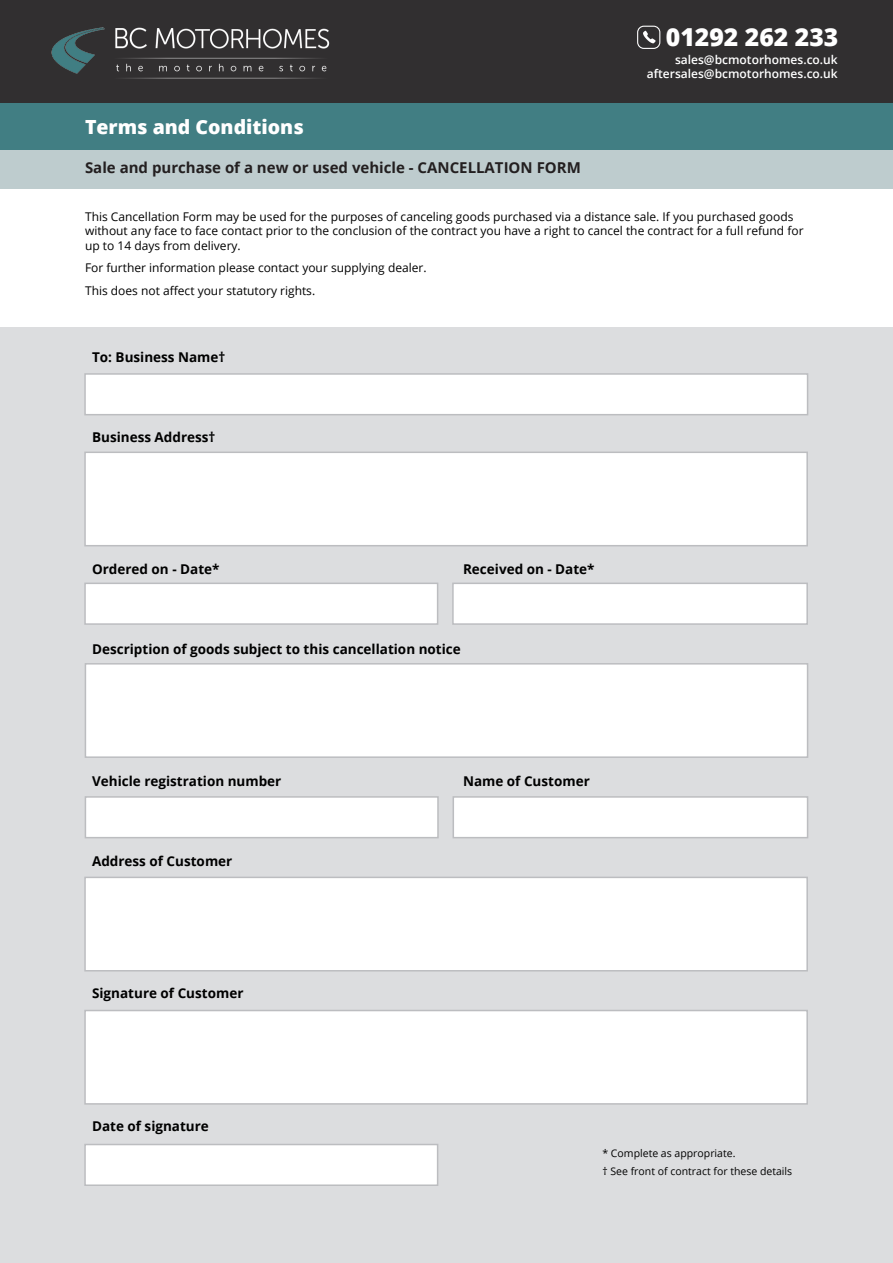
<style>
.page{position:relative;width:893px;height:1263px;background:#fff}
.page>*{position:absolute;margin:0;border:0;box-sizing:border-box;transform-origin:0 0}
.t1{font:800 24.75px "Open Sans";color:#fff}
.t2{font:800 19.5px "Open Sans";color:#fff}
.t3{font:700 15px "Open Sans";color:#231f20}
.t4{font:700 13.5px "Open Sans";color:#000}
.t5{font:12px/14.4px "Open Sans";color:#000}
.t6{font:600 12px/14.4px "Open Sans";color:#fff;text-align:right}
.t7{font:10.5px "Open Sans";color:#000}
</style>
<div class="page">
<div style="left:0;top:0;width:893px;height:103px;background:#312f30"></div>
<img style="left:51px;top:27px;width:279px;height:51px">
<img style="left:643px;top:30px;width:13px;height:14px">
<div style="left:637px;top:26px;width:23px;height:23px;border:1px solid #fff;border-radius:6px"></div>
<div style="left:0;top:103px;width:893px;height:48px;background:#417e83"></div>
<div style="left:0;top:151px;width:893px;height:38px;background:#beccce"></div>
<div style="left:0;top:328px;width:893px;height:935px;background:#dcdddf"></div>
<div style="left:84px;top:583px;width:354px;height:42px;background:#fff;border:2px solid #bcbdc0"></div>
<div style="left:452px;top:583px;width:356px;height:42px;background:#fff;border:2px solid #bcbdc0"></div>
<div style="left:84px;top:452px;width:724px;height:94px;background:#fff;border:2px solid #bcbdc0"></div>
<div style="left:85px;top:796px;width:354px;height:42px;background:#fff;border:2px solid #bcbdc0"></div>
<div style="left:453px;top:796px;width:355px;height:42px;background:#fff;border:2px solid #bcbdc0"></div>
<div style="left:84px;top:1144px;width:354px;height:42px;background:#fff;border:2px solid #bcbdc0"></div>
<div style="left:85px;top:663px;width:723px;height:95px;background:#fff;border:2px solid #bcbdc0"></div>
<div style="left:84px;top:877px;width:724px;height:94px;background:#fff;border:2px solid #bcbdc0"></div>
<div style="left:84px;top:1010px;width:724px;height:95px;background:#fff;border:2px solid #bcbdc0"></div>
<div style="left:84px;top:373px;width:724px;height:42px;background:#fff;border:2px solid #bcbdc0"></div>
<h1 class="t1" style="left:666px;top:18px;width:174px">01292 262 233</h1>
<p class="t6" style="left:647px;top:52px;width:192px">sales@bcmotorhomes.co.uk aftersales@bcmotorhomes.co.uk</p>
<p class="t2" style="left:85px;top:112px;width:220px">Terms and Conditions</p>
<p class="t3" style="left:85px;top:157px;width:497px">Sale and purchase of a new or used vehicle - CANCELLATION FORM</p>
<p class="t5" style="left:85px;top:209px;width:720px">This Cancellation Form may be used for the purposes of canceling goods purchased via a distance sale. If you purchased goods without any face to face contact prior to the conclusion of the contract you have a right to cancel the contract for a full refund for up to 14 days from delivery.</p>
<p class="t5" style="left:85px;top:261px;width:343px">For further information please contact your supplying dealer.</p>
<p class="t5" style="left:85px;top:283px;width:232px">This does not affect your statutory rights.</p>
<p class="t4" style="left:92px;top:348px;width:135px">To: Business Name†</p>
<p class="t4" style="left:92px;top:427px;width:125px">Business Address†</p>
<p class="t4" style="left:92px;top:560px;width:129px">Ordered on - Date*</p>
<p class="t4" style="left:463px;top:560px;width:133px">Received on - Date*</p>
<p class="t4" style="left:92px;top:639px;width:370px">Description of goods subject to this cancellation notice</p>
<p class="t4" style="left:92px;top:772px;width:191px">Vehicle registration number</p>
<p class="t4" style="left:463px;top:772px;width:128px">Name of Customer</p>
<p class="t4" style="left:92px;top:851px;width:142px">Address of Customer</p>
<p class="t4" style="left:92px;top:984px;width:153px">Signature of Customer</p>
<p class="t4" style="left:92px;top:1116px;width:118px">Date of signature</p>
<p class="t7" style="left:602px;top:1146px;width:135px">* Complete as appropriate.</p>
<p class="t7" style="left:602px;top:1164px;width:191px">† See front of contract for these details</p>
</div>
